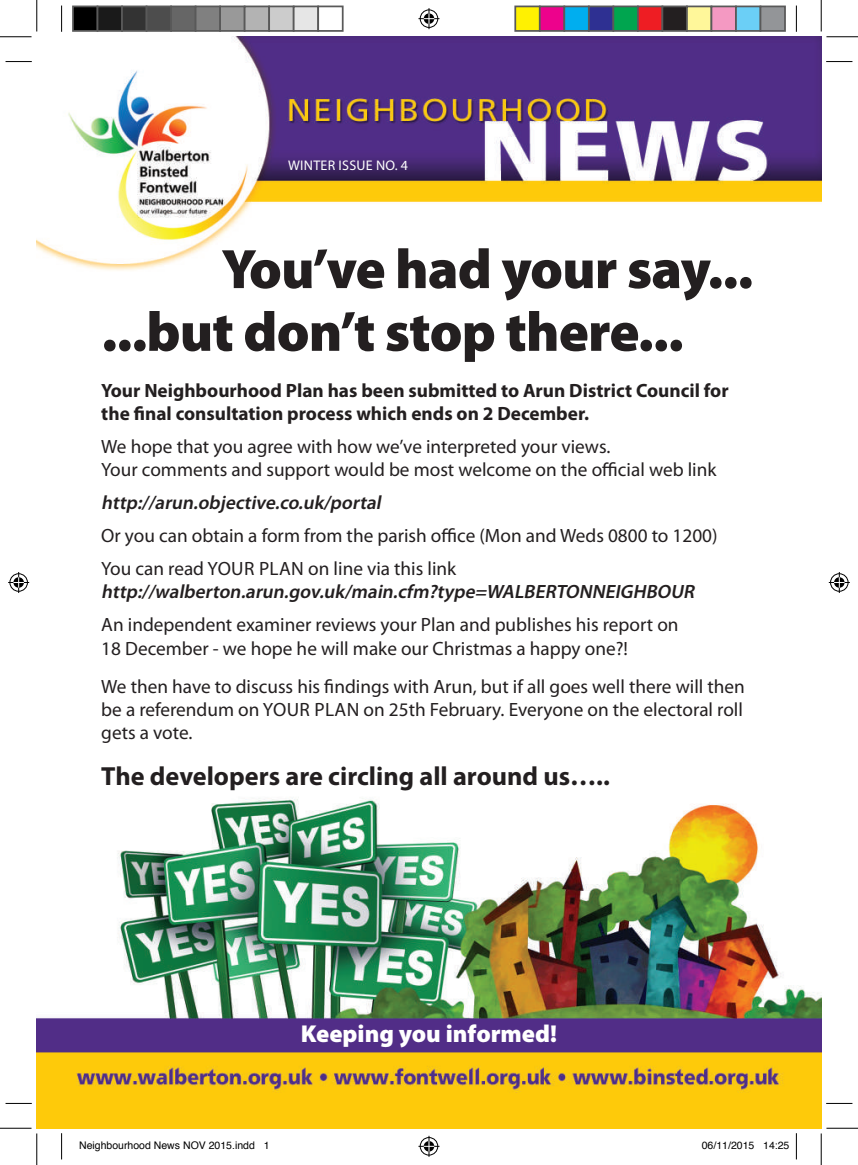
<style>
.page{position:relative;width:858px;height:1165px;background:#fff}
.page>*{position:absolute;margin:0;border:0;box-sizing:border-box;transform-origin:0 0}
.t1{font:900 56px/62.6px "Myriad Pro";letter-spacing:-.015em;color:#231f20}
.t2{font:700 26.25px "Myriad Pro";color:#231f20}
.t3{font:900 24.5px "Myriad Pro";color:#fff}
.t4{font:19.25px/23.1px "Myriad Pro";color:#231f20}
.t5{font:700 19.25px/23.1px "Myriad Pro";color:#231f20}
.t6{font:italic 600 19.25px "Myriad Pro";color:#231f20}
.t7{font:14px "Myriad Pro";letter-spacing:.02em;color:#fff}
.t8{font:10.5px "Helvetica";color:#000}
</style>
<div class="page">
<img style="left:37px;top:37px;width:784px;height:1091px">
<svg style="left:6px;top:61px;width:26px;height:1px"></svg>
<svg style="left:826px;top:61px;width:26px;height:1px"></svg>
<svg style="left:6px;top:1103px;width:26px;height:1px"></svg>
<svg style="left:826px;top:1103px;width:26px;height:1px"></svg>
<svg style="left:61px;top:6px;width:1px;height:26px"></svg>
<svg style="left:61px;top:1133px;width:1px;height:26px"></svg>
<svg style="left:795px;top:6px;width:1px;height:26px"></svg>
<svg style="left:795px;top:1133px;width:1px;height:26px"></svg>
<hr style="left:0;top:36px;width:32px;height:1px;background:#000">
<hr style="left:826px;top:36px;width:31px;height:1px;background:#000">
<hr style="left:0;top:1128px;width:32px;height:1px;background:#000">
<hr style="left:826px;top:1128px;width:31px;height:1px;background:#000">
<hr style="left:36px;top:0;width:1px;height:32px;background:#000">
<hr style="left:36px;top:1133px;width:1px;height:32px;background:#000">
<hr style="left:820px;top:0;width:1px;height:32px;background:#000">
<hr style="left:820px;top:1133px;width:1px;height:32px;background:#000">
<svg style="left:418px;top:8px;width:21px;height:21px"></svg>
<svg style="left:418px;top:1136px;width:21px;height:21px"></svg>
<svg style="left:8px;top:572px;width:21px;height:21px"></svg>
<svg style="left:828px;top:572px;width:21px;height:21px"></svg>
<div style="left:73px;top:6px;width:24px;height:25px;background:#000"></div>
<div style="left:72px;top:6px;width:26px;height:26px;border:2px solid #595959"></div>
<div style="left:97px;top:6px;width:25px;height:25px;background:#1a1a1a"></div>
<div style="left:97px;top:6px;width:26px;height:26px;border:2px solid #595959"></div>
<div style="left:122px;top:6px;width:24px;height:25px;background:#333"></div>
<div style="left:121px;top:6px;width:26px;height:26px;border:2px solid #595959"></div>
<div style="left:146px;top:6px;width:25px;height:25px;background:#4d4d4d"></div>
<div style="left:146px;top:6px;width:26px;height:26px;border:2px solid #595959"></div>
<div style="left:171px;top:6px;width:24px;height:25px;background:#666"></div>
<div style="left:170px;top:6px;width:26px;height:26px;border:2px solid #595959"></div>
<div style="left:195px;top:6px;width:25px;height:25px;background:#808080"></div>
<div style="left:195px;top:6px;width:26px;height:26px;border:2px solid #595959"></div>
<div style="left:220px;top:6px;width:24px;height:25px;background:#999"></div>
<div style="left:219px;top:6px;width:26px;height:26px;border:2px solid #595959"></div>
<div style="left:244px;top:6px;width:25px;height:25px;background:#b3b3b3"></div>
<div style="left:244px;top:6px;width:26px;height:26px;border:2px solid #595959"></div>
<div style="left:269px;top:6px;width:24px;height:25px;background:#ccc"></div>
<div style="left:268px;top:6px;width:26px;height:26px;border:2px solid #595959"></div>
<div style="left:293px;top:6px;width:25px;height:25px;background:#e6e6e6"></div>
<div style="left:293px;top:6px;width:26px;height:26px;border:2px solid #595959"></div>
<div style="left:317px;top:6px;width:26px;height:26px;border:2px solid #595959"></div>
<div style="left:515px;top:6px;width:24px;height:25px;background:#fff101"></div>
<div style="left:514px;top:6px;width:26px;height:26px;border:2px solid #595959"></div>
<div style="left:539px;top:6px;width:25px;height:25px;background:#ed028c"></div>
<div style="left:538px;top:6px;width:27px;height:26px;border:2px solid #595959"></div>
<div style="left:564px;top:6px;width:24px;height:25px;background:#00aeef"></div>
<div style="left:563px;top:6px;width:26px;height:26px;border:2px solid #595959"></div>
<div style="left:588px;top:6px;width:25px;height:25px;background:#2e3092"></div>
<div style="left:587px;top:6px;width:27px;height:26px;border:2px solid #595959"></div>
<div style="left:613px;top:6px;width:24px;height:25px;background:#00a54f"></div>
<div style="left:612px;top:6px;width:26px;height:26px;border:2px solid #595959"></div>
<div style="left:637px;top:6px;width:25px;height:25px;background:#ee1d23"></div>
<div style="left:636px;top:6px;width:27px;height:26px;border:2px solid #595959"></div>
<div style="left:662px;top:6px;width:24px;height:25px;background:#231f20"></div>
<div style="left:661px;top:6px;width:26px;height:26px;border:2px solid #595959"></div>
<div style="left:686px;top:6px;width:25px;height:25px;background:#fff79a"></div>
<div style="left:685px;top:6px;width:27px;height:26px;border:2px solid #595959"></div>
<div style="left:711px;top:6px;width:24px;height:25px;background:#f499c2"></div>
<div style="left:710px;top:6px;width:26px;height:26px;border:2px solid #595959"></div>
<div style="left:735px;top:6px;width:25px;height:25px;background:#6bcff6"></div>
<div style="left:734px;top:6px;width:27px;height:26px;border:2px solid #595959"></div>
<div style="left:760px;top:6px;width:24px;height:25px;background:#939598"></div>
<div style="left:759px;top:6px;width:26px;height:26px;border:2px solid #595959"></div>
<p class="t7" style="left:288px;top:156px;width:121px">WINTER Issue No. 4</p>
<h1 class="t1" style="left:101px;top:238px;width:653px;text-indent:120px">You’ve had your say... ...but don’t stop there...</h1>
<p class="t5" style="left:101px;top:378px;width:628px">Your Neighbourhood Plan has been submitted to Arun District Council for the final consultation process which ends on 2 December.</p>
<p class="t4" style="left:101px;top:435px;width:616px">We hope that you agree with how we’ve interpreted your views.<br>Your comments and support would be most welcome on the official web link</p>
<p class="t6" style="left:101px;top:491px;width:285px">http://arun.objective.co.uk/portal</p>
<p class="t4" style="left:101px;top:519px;width:617px;line-height:33.1px">Or you can obtain a form from the parish office (Mon and Weds 0800 to 1200)<br>You can read your Plan on line via this link</p>
<p class="t6" style="left:101px;top:580px;width:598px">http://walberton.arun.gov.uk/main.cfm?type=WALBERTONNEIGHBOUR</p>
<p class="t4" style="left:101px;top:613px;width:578px">An independent examiner reviews your Plan and publishes his report on<br>18 December - we hope he will make our Christmas a happy one?!</p>
<p class="t4" style="left:101px;top:674px;width:645px;text-align:justify">We then have to discuss his findings with Arun, but if all goes well there will then be a referendum on Your Plan on 25th February. Everyone on the electoral roll gets a vote.</p>
<h2 class="t2" style="left:101px;top:759px;width:510px">The developers are circling all around us…..</h2>
<p class="t3" style="left:301px;top:1020px;width:257px">Keeping you informed!</p>
<p class="t8" style="left:79px;top:1137px;width:192px">Neighbourhood News NOV 2015.indd 1</p>
<p class="t8" style="left:701px;top:1137px;width:89px">06/11/2015 14:25</p>
</div>
